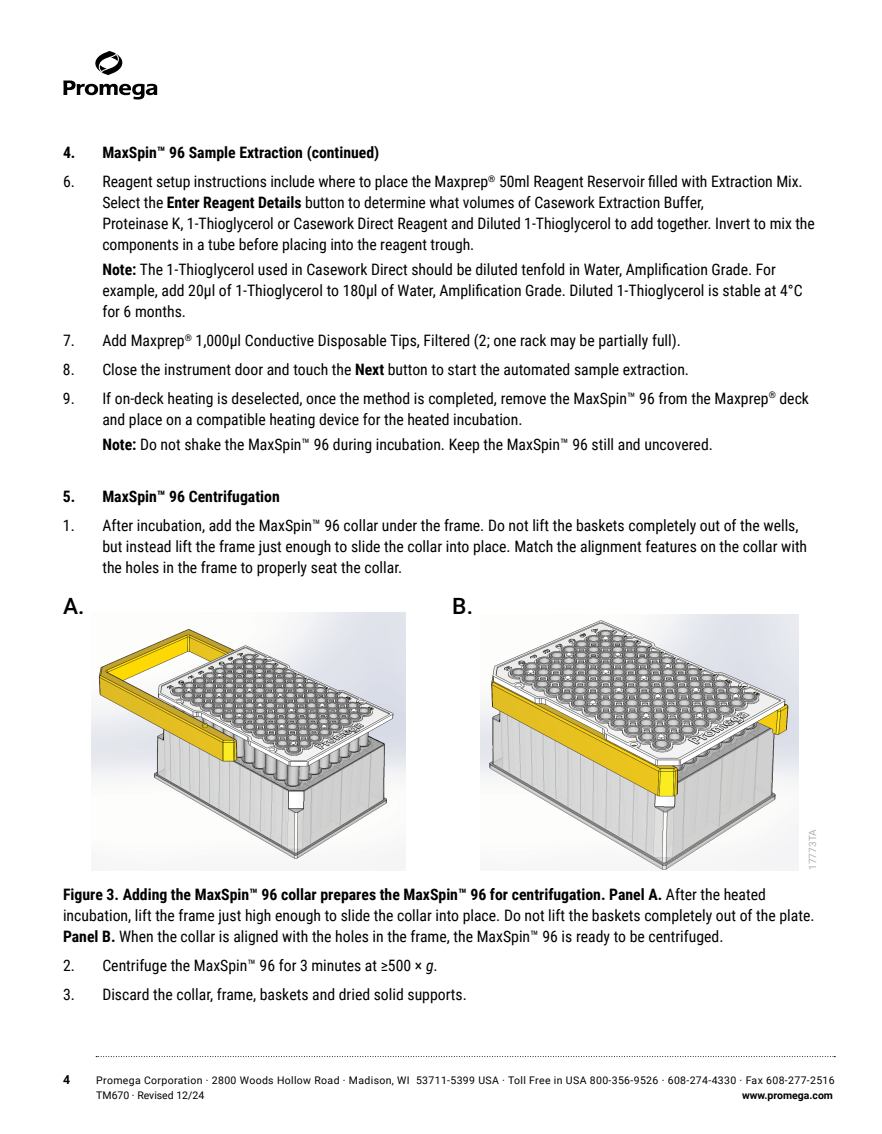
<style>
.page{position:relative;width:882px;height:1134px;background:#fff}
.page>*{position:absolute;margin:0;border:0;box-sizing:border-box;transform-origin:0 0}
.t1{font:500 22.75px "Roboto";color:#000}
.t2{font:15.75px/21px "Roboto Condensed";color:#000}
.t3{font:700 15.75px "Roboto Condensed";color:#000}
.t4{font:700 12.25px "Roboto";color:#000}
.t5{font:10.5px/14.9px "Roboto";letter-spacing:.035em;color:#000}
.t6{font:700 10.5px "Roboto";color:#000}
.t7{font:10.15px "Roboto";letter-spacing:.01em;color:#b0b0b1}
.s1{font-weight:700}
.s2{font-style:italic}
</style>
<div class="page">
<svg style="left:95px;top:51px;width:28px;height:24px"></svg>
<svg style="left:63px;top:81px;width:94px;height:19px"></svg>
<svg style="left:96px;top:1056px;width:739px;height:1px"></svg>
<img style="left:91px;top:613px;width:315px;height:257px">
<img style="left:481px;top:614px;width:318px;height:256px">
<p class="t3" style="left:63px;top:142px;width:318px">4. MaxSpin™ 96 Sample Extraction (continued)</p>
<p class="t2" style="left:102px;top:170px;width:714px;text-indent:-39px">6. Reagent setup instructions include where to place the Maxprep<sup>®</sup> 50ml Reagent Reservoir filled with Extraction Mix.<br>Select the <span class="s1">Enter Reagent Details</span> button to determine what volumes of Casework Extraction Buffer,<br>Proteinase K, 1-Thioglycerol or Casework Direct Reagent and Diluted 1-Thioglycerol to add together. Invert to mix the components in a tube before placing into the reagent trough.</p>
<p class="t2" style="left:102px;top:258px;width:702px"><span class="s1">Note:</span> The 1-Thioglycerol used in Casework Direct should be diluted tenfold in Water, Amplification Grade. For example, add 20μl of 1-Thioglycerol to 180μl of Water, Amplification Grade. Diluted 1-Thioglycerol is stable at 4°C for 6 months.</p>
<p class="t2" style="left:63px;top:329px;width:619px">7. Add Maxprep<sup>®</sup> 1,000µl Conductive Disposable Tips, Filtered (2; one rack may be partially full).</p>
<p class="t2" style="left:63px;top:358px;width:628px">8. Close the instrument door and touch the <span class="s1">Next</span> button to start the automated sample extraction.</p>
<p class="t2" style="left:102px;top:387px;width:708px;text-indent:-39px">9. If on-deck heating is deselected, once the method is completed, remove the MaxSpin™ 96 from the Maxprep<sup>®</sup> deck and place on a compatible heating device for the heated incubation.</p>
<p class="t2" style="left:102px;top:433px;width:612px"><span class="s1">Note:</span> Do not shake the MaxSpin™ 96 during incubation. Keep the MaxSpin™ 96 still and uncovered.</p>
<p class="t3" style="left:63px;top:485px;width:218px">5. MaxSpin™ 96 Centrifugation</p>
<p class="t2" style="left:102px;top:514px;width:706px;text-indent:-39px">1. After incubation, add the MaxSpin™ 96 collar under the frame. Do not lift the baskets completely out of the wells, but instead lift the frame just enough to slide the collar into place. Match the alignment features on the collar with the holes in the frame to properly seat the collar.</p>
<h1 class="t1" style="left:63px;top:592px;width:23px">A.</h1>
<h1 class="t1" style="left:452px;top:592px;width:22px">B.</h1>
<p class="t7" style="left:806px;top:870px;width:43px;rotate:-90deg">17773TA</p>
<p class="t2" style="left:63px;top:883px;width:753px"><span class="s1">Figure 3. Adding the MaxSpin™ 96 collar prepares the MaxSpin™ 96 for centrifugation. Panel A.</span> After the heated incubation, lift the frame just high enough to slide the collar into place. Do not lift the baskets completely out of the plate.<br><span class="s1">Panel B.</span> When the collar is aligned with the holes in the frame, the MaxSpin™ 96 is ready to be centrifuged.</p>
<p class="t2" style="left:63px;top:954px;width:376px">2. Centrifuge the MaxSpin™ 96 for 3 minutes at ≥500 × <span class="s2">g</span>.</p>
<p class="t2" style="left:63px;top:983px;width:405px">3. Discard the collar, frame, baskets and dried solid supports.</p>
<p class="t4" style="left:63px;top:1071px;width:9px">4</p>
<p class="t5" style="left:96px;top:1072px;width:740px">Promega Corporation · 2800 Woods Hollow Road · Madison, WI 53711-5399 USA · Toll Free in USA 800-356-9526 · 608-274-4330 · Fax 608-277-2516<br>TM670 · Revised 12/24</p>
<p class="t6" style="left:742px;top:1088px;width:93px">www.promega.com</p>
</div>
